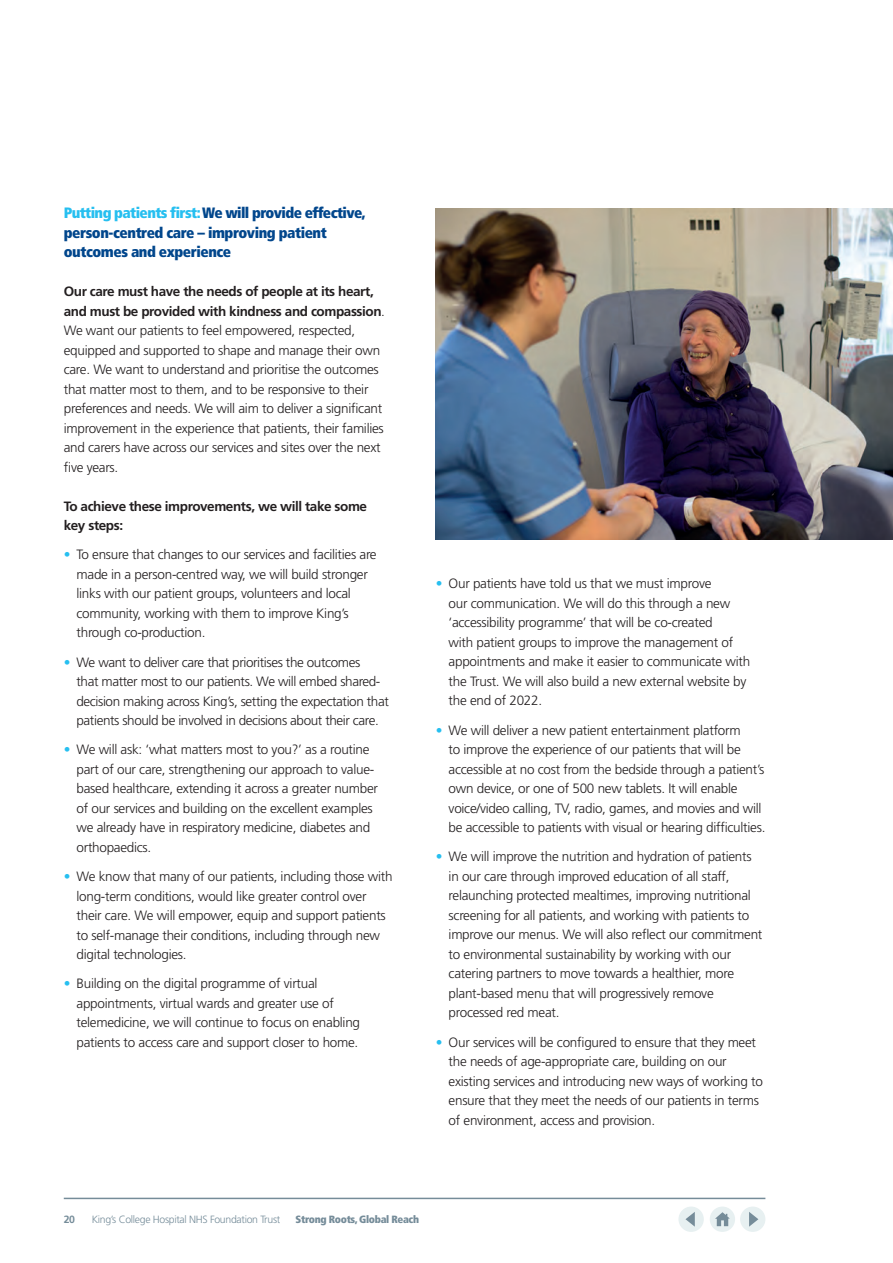
<style>
.page{position:relative;width:893px;height:1263px;background:#fff}
.page>*{position:absolute;margin:0;border:0;box-sizing:border-box;transform-origin:0 0}
.t1{font:900 condensed 15px/19.5px "Frutiger";letter-spacing:-.03em;color:#01468c}
.t2{font:300 13.5px/19.5px "Frutiger";letter-spacing:-.02em;color:#231f20}
.t3{font:700 13.5px/19.5px "Frutiger";letter-spacing:-.03em;color:#231f20}
.t4{font:300 10.5px "Frutiger";letter-spacing:-.03em;color:#758c99}
.t5{font:900 condensed 10.5px "Frutiger";letter-spacing:-.03em;color:#758c99}
.t6{font:700 10.5px "Frutiger";color:#758c99}
.s1{color:#26bff0}
.s2{font-weight:700}
</style>
<div class="page">
<hr style="left:64px;top:1198px;width:701px;height:1px;background:#758c99">
<div style="left:710px;top:1206px;width:25px;height:26px;background:#e7f0f1;border-radius:50%"></div>
<svg style="left:715px;top:1212px;width:15px;height:14px"></svg>
<div style="left:740px;top:1206px;width:25px;height:26px;background:#e7f0f1;border-radius:50%"></div>
<svg style="left:749px;top:1212px;width:9px;height:15px"></svg>
<div style="left:678px;top:1206px;width:26px;height:26px;background:#e7f0f1;border-radius:50%"></div>
<svg style="left:685px;top:1212px;width:10px;height:15px"></svg>
<img style="left:436px;top:208px;width:457px;height:332px">
<p class="t1" style="left:64px;top:203px;width:303px"><span class="s1">Putting patients first:</span> We will provide effective, person-centred care – improving patient outcomes and experience</p>
<p class="t2" style="left:64px;top:282px;width:323px"><span class="s2">Our care must have the needs of people at its heart, and must be provided with kindness and compassion</span>.<br>We want our patients to feel empowered, respected, equipped and supported to shape and manage their own care. We want to understand and prioritise the outcomes that matter most to them, and to be responsive to their preferences and needs. We will aim to deliver a significant improvement in the experience that patients, their families and carers have across our services and sites over the next five years.</p>
<p class="t3" style="left:64px;top:496px;width:305px">To achieve these improvements, we will take some key steps:</p>
<p class="t2" style="left:77px;top:545px;width:302px;text-indent:-13px"><span class="s1">•</span> To ensure that changes to our services and facilities are made in a person-centred way, we will build stronger links with our patient groups, volunteers and local community, working with them to improve King’s through co-production.</p>
<p class="t2" style="left:77px;top:652px;width:314px;text-indent:-13px"><span class="s1">•</span> We want to deliver care that prioritises the outcomes<br>that matter most to our patients. We will embed shared&shy;decision making across King’s, setting the expectation that patients should be involved in decisions about their care.</p>
<p class="t2" style="left:77px;top:740px;width:303px;text-indent:-13px"><span class="s1">•</span> We will ask: ‘what matters most to you?’ as a routine part of our care, strengthening our approach to value&shy;based healthcare, extending it across a greater number of our services and building on the excellent examples we already have in respiratory medicine, diabetes and orthopaedics.</p>
<p class="t2" style="left:77px;top:866px;width:317px;text-indent:-13px"><span class="s1">•</span> We know that many of our patients, including those with long-term conditions, would like greater control over their care. We will empower, equip and support patients to self-manage their conditions, including through new digital technologies.</p>
<p class="t2" style="left:77px;top:974px;width:285px;text-indent:-13px"><span class="s1">•</span> Building on the digital programme of virtual appointments, virtual wards and greater use of telemedicine, we will continue to focus on enabling patients to access care and support closer to home.</p>
<p class="t2" style="left:449px;top:574px;width:303px;text-indent:-13px"><span class="s1">•</span> Our patients have told us that we must improve<br>our communication. We will do this through a new ‘accessibility programme’ that will be co-created<br>with patient groups to improve the management of appointments and make it easier to communicate with the Trust. We will also build a new external website by the end of 2022.</p>
<p class="t2" style="left:449px;top:720px;width:318px;text-indent:-13px"><span class="s1">•</span> We will deliver a new patient entertainment platform<br>to improve the experience of our patients that will be accessible at no cost from the bedside through a patient’s own device, or one of 500 new tablets. It will enable voice/video calling, TV, radio, games, and movies and will be accessible to patients with visual or hearing difficulties.</p>
<p class="t2" style="left:449px;top:847px;width:315px;text-indent:-13px"><span class="s1">•</span> We will improve the nutrition and hydration of patients in our care through improved education of all staff, relaunching protected mealtimes, improving nutritional screening for all patients, and working with patients to improve our menus. We will also reflect our commitment to environmental sustainability by working with our catering partners to move towards a healthier, more plant-based menu that will progressively remove processed red meat.</p>
<p class="t2" style="left:449px;top:1032px;width:316px;text-indent:-13px"><span class="s1">•</span> Our services will be configured to ensure that they meet the needs of age-appropriate care, building on our existing services and introducing new ways of working to ensure that they meet the needs of our patients in terms of environment, access and provision.</p>
<p class="t6" style="left:64px;top:1213px;width:13px">20</p>
<p class="t4" style="left:92px;top:1214px;width:190px">King’s College Hospital NHS Foundation Trust</p>
<p class="t5" style="left:296px;top:1213px;width:125px">Strong Roots, Global Reach</p>
</div>
